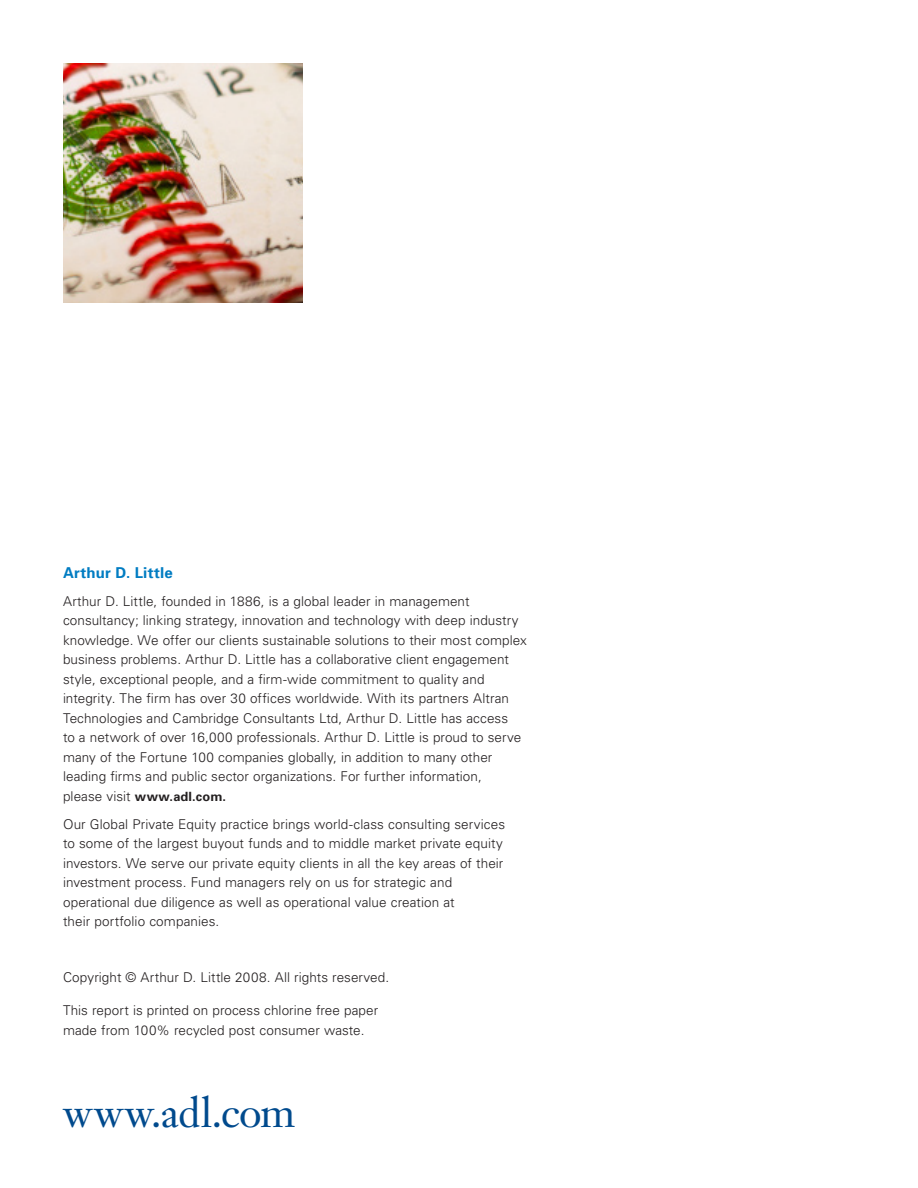
<style>
.page{position:relative;width:918px;height:1188px;background:#fff}
.page>*{position:absolute;margin:0;border:0;box-sizing:border-box;transform-origin:0 0}
.t1{font:42px "Janson Text";letter-spacing:-.01em;color:#004a8d}
.Body_copy{font:700 15px "Univers";letter-spacing:.015em;color:#007cc2}
.Body_Copy__last_para{font:300 13.5px/19.5px "Univers";letter-spacing:.005em;color:#231f20}
.Body_Copy__last_para-2{font:700 12.75px "Univers";letter-spacing:.02em;color:#231f20}
.s1{font-weight:300;font-size:13.5px}
</style>
<div class="page">
<img style="left:63px;top:64px;width:240px;height:239px">
<p class="Body_copy" style="left:63px;top:563px;width:111px">Arthur D. Little</p>
<p class="Body_Copy__last_para" style="left:63px;top:591px;width:465px">Arthur D. Little, founded in 1886, is a global leader in management consultancy; linking strategy, innovation and technology with deep industry knowledge. We offer our clients sustainable solutions to their most complex business problems. Arthur D. Little has a collaborative client engagement style, exceptional people, and a firm-wide commitment to quality and integrity. The firm has over 30 offices worldwide. With its partners Altran Technologies and Cambridge Consultants Ltd, Arthur D. Little has access<br>to a network of over 16,000 professionals. Arthur D. Little is proud to serve many of the Fortune 100 companies globally, in addition to many other leading firms and public sector organizations. For further information,</p>
<p class="Body_Copy__last_para-2" style="left:63px;top:788px;width:165px"><span class="s1">please visit</span> www.adl.com.</p>
<p class="Body_Copy__last_para" style="left:63px;top:814px;width:444px">Our Global Private Equity practice brings world-class consulting services to some of the largest buyout funds and to middle market private equity investors. We serve our private equity clients in all the key areas of their investment process. Fund managers rely on us for strategic and operational due diligence as well as operational value creation at<br>their portfolio companies.</p>
<p class="Body_Copy__last_para" style="left:63px;top:967px;width:328px">Copyright © Arthur D. Little 2008. All rights reserved.</p>
<p class="Body_Copy__last_para" style="left:63px;top:1000px;width:317px">This report is printed on process chlorine free paper made from 100% recycled post consumer waste.</p>
<p class="t1" style="left:63px;top:1086px;width:234px">www.adl.com</p>
</div>
